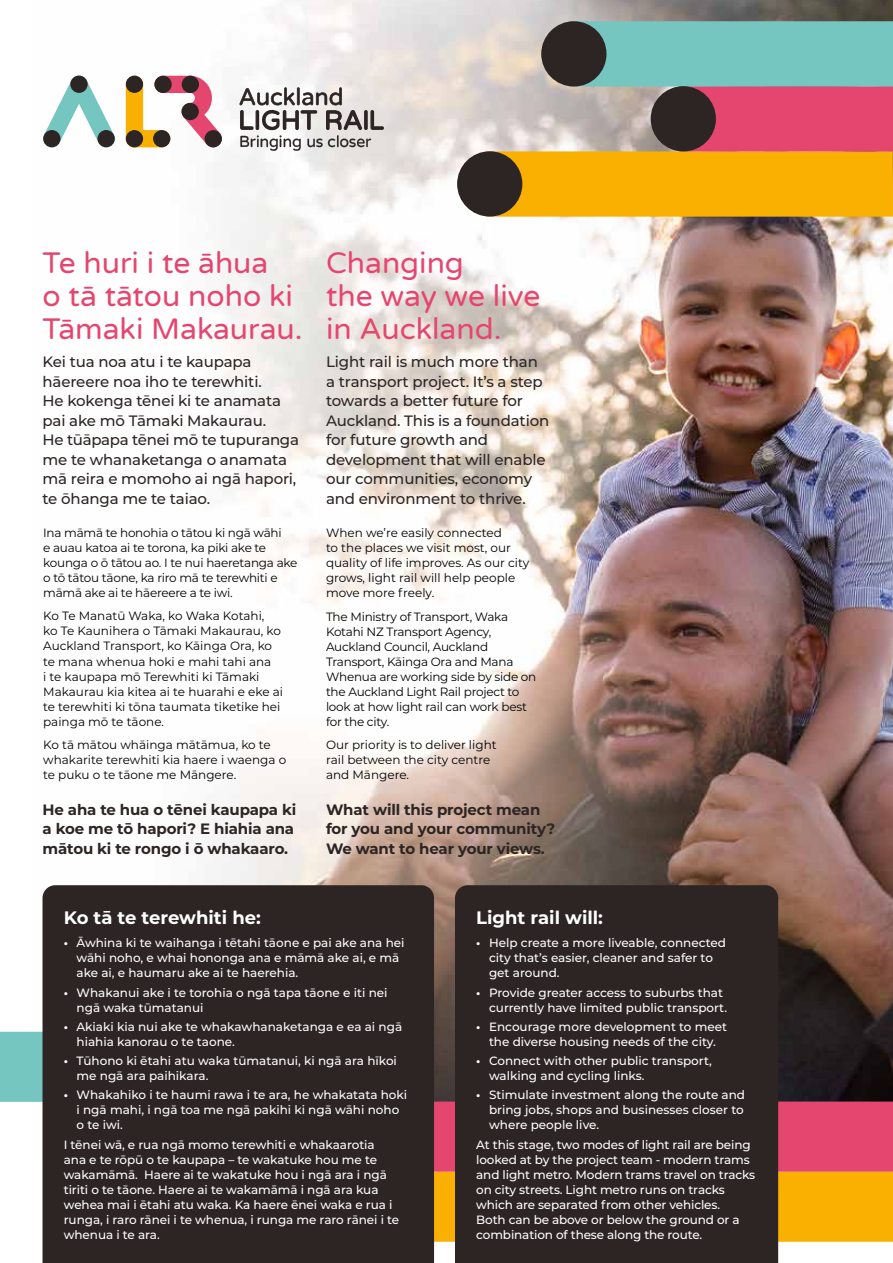
<style>
.page{position:relative;width:893px;height:1263px;background:#fff}
.page>*{position:absolute;margin:0;border:0;box-sizing:border-box;transform-origin:0 0}
.t1{font:30px/33px "Varela Round";color:#e5466f}
.t2{font:700 18px "Montserrat";color:#fff}
.t3{font:500 15px/19.5px "Montserrat";letter-spacing:-.01em;color:#2c2524}
.t4{font:700 15px/19.5px "Montserrat";letter-spacing:-.01em;color:#2c2524}
.t5{font:500 12px/15px "Montserrat";letter-spacing:-.005em;color:#fff}
.t6{font:12px/15px "Montserrat";letter-spacing:-.015em;color:#000}
.s1{font-weight:700}
</style>
<div class="page">
<img style="left:33px;top:0;width:860px;height:1161px">
<div style="left:434px;top:1172px;width:459px;height:70px;background:#f9b000"></div>
<div style="left:434px;top:1101px;width:459px;height:71px;background:#e5466f"></div>
<div style="left:0;top:1032px;width:43px;height:70px;background:#75c5c1"></div>
<svg style="left:458px;top:21px;width:435px;height:196px;background:#c3a571"></svg>
<div style="left:541px;top:21px;width:65px;height:66px;background:#2c2524;border-radius:50%"></div>
<div style="left:651px;top:86px;width:65px;height:65px;background:#2c2524;border-radius:50%"></div>
<div style="left:126px;top:76px;width:17px;height:71px;background:#f9b000;border-radius:9px"></div>
<div style="left:126px;top:130px;width:44px;height:17px;background:#f9b000;border-radius:9px"></div>
<svg style="left:42px;top:74px;width:74px;height:75px"></svg>
<svg style="left:181px;top:76px;width:42px;height:72px"></svg>
<div style="left:155px;top:76px;width:44px;height:17px;background:#e5466f;border-radius:9px"></div>
<div style="left:70px;top:76px;width:18px;height:17px;background:#2c2524;border-radius:50%"></div>
<div style="left:43px;top:130px;width:18px;height:17px;background:#2c2524;border-radius:50%"></div>
<div style="left:98px;top:130px;width:17px;height:17px;background:#2c2524;border-radius:50%"></div>
<div style="left:126px;top:76px;width:17px;height:17px;background:#2c2524;border-radius:50%"></div>
<div style="left:126px;top:130px;width:17px;height:17px;background:#2c2524;border-radius:50%"></div>
<div style="left:153px;top:130px;width:17px;height:17px;background:#2c2524;border-radius:50%"></div>
<div style="left:205px;top:130px;width:17px;height:17px;background:#2c2524;border-radius:50%"></div>
<div style="left:182px;top:103px;width:17px;height:17px;background:#2c2524;border-radius:50%"></div>
<div style="left:154px;top:76px;width:18px;height:17px;background:#2c2524;border-radius:50%"></div>
<div style="left:182px;top:76px;width:17px;height:17px;background:#2c2524;border-radius:50%"></div>
<svg style="left:239px;top:87px;width:145px;height:64px"></svg>
<div style="left:455px;top:885px;width:323px;height:378px;background:#2c2524"></div>
<div style="left:43px;top:885px;width:391px;height:378px;background:#2c2524"></div>
<h1 class="t1" style="left:43px;top:246px;width:261px">Te huri i te āhua<br>o tā tātou noho ki<br>Tāmaki Makaurau.</h1>
<h1 class="t1" style="left:326px;top:246px;width:216px">Changing<br>the way we live in Auckland.</h1>
<p class="t3" style="left:43px;top:352px;width:258px">Kei tua noa atu i te kaupapa hāereere noa iho te terewhiti.<br>He kokenga tēnei ki te anamata pai ake mō Tāmaki Makaurau.<br>He tūāpapa tēnei mō te tupuranga me te whanaketanga o anamata mā reira e momoho ai ngā hapori, te ōhanga me te taiao.</p>
<p class="t3" style="left:326px;top:352px;width:225px">Light rail is much more than a transport project. It’s a step towards a better future for<br>Auckland. This is a foundation for future growth and development that will enable our communities, economy and environment to thrive.</p>
<p class="t6" style="left:43px;top:525px;width:256px">Ina māmā te honohia o tātou ki ngā wāhi<br>e auau katoa ai te torona, ka piki ake te kounga o ō tātou ao. I te nui haeretanga ake o tō tātou tāone, ka riro mā te terewhiti e māmā ake ai te hāereere a te iwi.</p>
<p class="t6" style="left:43px;top:608px;width:241px">Ko Te Manatū Waka, ko Waka Kotahi,<br>ko Te Kaunihera o Tāmaki Makaurau, ko Auckland Transport, ko Kāinga Ora, ko te mana whenua hoki e mahi tahi ana<br>i te kaupapa mō Terewhiti ki Tāmaki Makaurau kia kitea ai te huarahi e eke ai te terewhiti ki tōna taumata tiketike hei painga mō te tāone.</p>
<p class="t6" style="left:43px;top:737px;width:245px">Ko tā mātou whāinga mātāmua, ko te whakarite terewhiti kia haere i waenga o te puku o te tāone me Māngere.</p>
<p class="t6" style="left:326px;top:525px;width:205px">When we’re easily connected<br>to the places we visit most, our quality of life improves. As our city grows, light rail will help people move more freely.</p>
<p class="t6" style="left:326px;top:608px;width:212px">The Ministry of Transport, Waka<br>Kotahi NZ Transport Agency,<br>Auckland Council, Auckland<br>Transport, Kāinga Ora and Mana<br>Whenua are working side by side on the Auckland Light Rail project to look at how light rail can work best for the city.</p>
<p class="t6" style="left:326px;top:737px;width:172px">Our priority is to deliver light rail between the city centre and Māngere.</p>
<p class="t4" style="left:43px;top:799px;width:255px">He aha te hua o tēnei kaupapa ki a koe me tō hapori? E hiahia ana mātou ki te rongo i ō whakaaro.</p>
<p class="t4" style="left:326px;top:799px;width:231px">What will this project mean for you and your community?<br>We want to hear your views.</p>
<h2 class="t2" style="left:64px;top:904px;width:199px">Ko tā te terewhiti he:</h2>
<p class="t5" style="left:77px;top:935px;width:330px;text-indent:-13px"><span class="s1">•</span> Āwhina ki te waihanga i tētahi tāone e pai ake ana hei wāhi noho, e whai hononga ana e māmā ake ai, e mā ake ai, e haumaru ake ai te haerehia.</p>
<p class="t5" style="left:77px;top:984px;width:313px;text-indent:-13px"><span class="s1">•</span> Whakanui ake i te torohia o ngā tapa tāone e iti nei ngā waka tūmatanui</p>
<p class="t5" style="left:77px;top:1019px;width:327px;text-indent:-13px"><span class="s1">•</span> Akiaki kia nui ake te whakawhanaketanga e ea ai ngā hiahia kanorau o te taone.</p>
<p class="t5" style="left:77px;top:1053px;width:322px;text-indent:-13px"><span class="s1">•</span> Tūhono ki ētahi atu waka tūmatanui, ki ngā ara hīkoi me ngā ara paihikara.</p>
<p class="t5" style="left:77px;top:1087px;width:332px;text-indent:-13px"><span class="s1">•</span> Whakahiko i te haumi rawa i te ara, he whakatata hoki i ngā mahi, i ngā toa me ngā pakihi ki ngā wāhi noho o te iwi.</p>
<p class="t5" style="left:64px;top:1136px;width:337px">I tēnei wā, e rua ngā momo terewhiti e whakaarotia ana e te rōpū o te kaupapa – te wakatuke hou me te wakamāmā. Haere ai te wakatuke hou i ngā ara i ngā tiriti o te tāone. Haere ai te wakamāmā i ngā ara kua wehea mai i ētahi atu waka. Ka haere ēnei waka e rua i runga, i raro rānei i te whenua, i runga me raro rānei i te whenua i te ara.</p>
<h2 class="t2" style="left:476px;top:904px;width:128px">Light rail will:</h2>
<p class="t5" style="left:489px;top:935px;width:238px;text-indent:-13px"><span class="s1">•</span> Help create a more liveable, connected city that’s easier, cleaner and safer to get around.</p>
<p class="t5" style="left:489px;top:984px;width:240px;text-indent:-13px"><span class="s1">•</span> Provide greater access to suburbs that currently have limited public transport.</p>
<p class="t5" style="left:476px;top:1019px;width:252px;text-align:center"><span class="s1">•</span> Encourage more development to meet the diverse housing needs of the city.</p>
<p class="t5" style="left:489px;top:1053px;width:224px;text-indent:-13px"><span class="s1">•</span> Connect with other public transport, walking and cycling links.</p>
<p class="t5" style="left:489px;top:1087px;width:258px;text-align:justify;text-indent:-13px"><span class="s1">•</span> Stimulate investment along the route and bring jobs, shops and businesses closer to where people live.</p>
<p class="t5" style="left:476px;top:1136px;width:280px">At this stage, two modes of light rail are being looked at by the project team - modern trams and light metro. Modern trams travel on tracks on city streets. Light metro runs on tracks which are separated from other vehicles.<br>Both can be above or below the ground or a combination of these along the route.</p>
</div>
